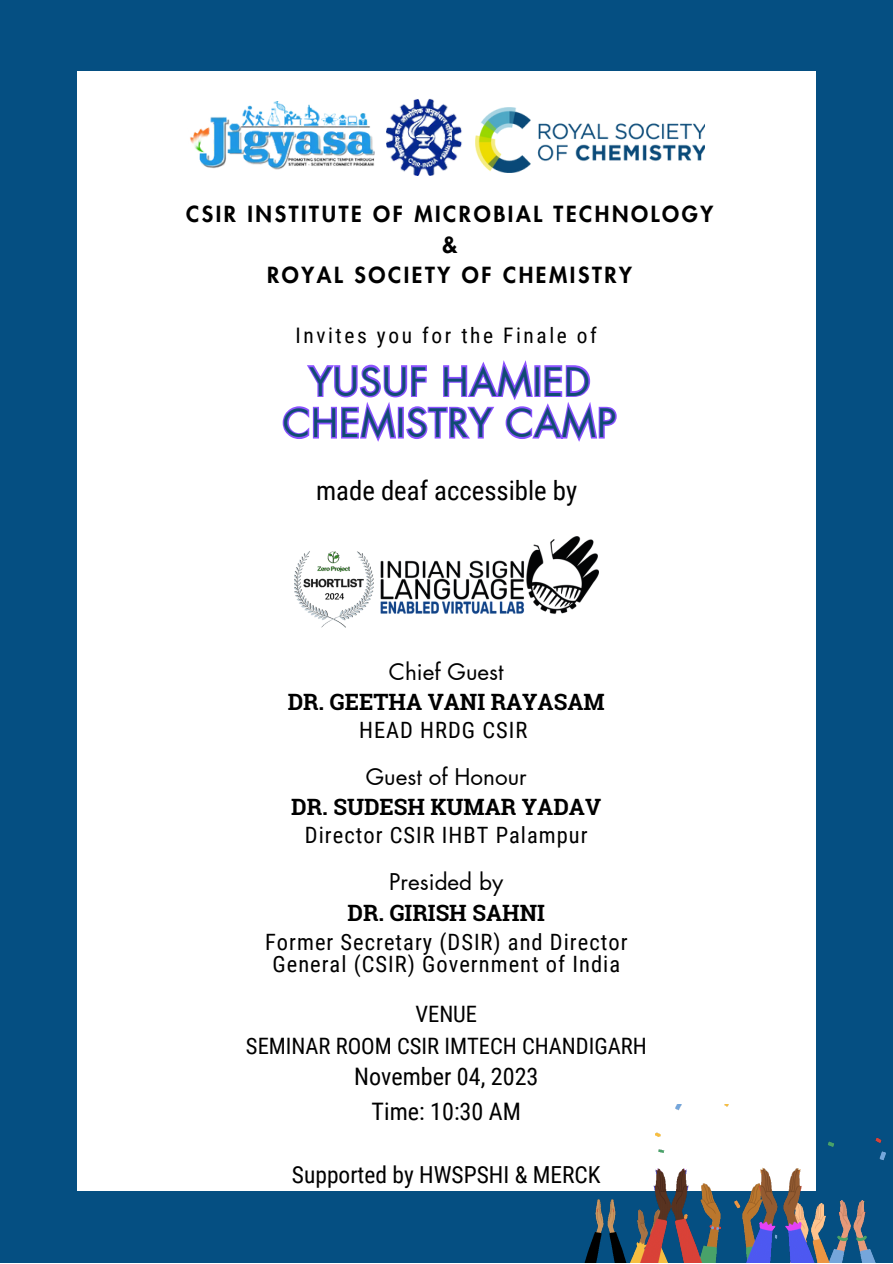
<style>
.page{position:relative;width:893px;height:1264px;background:#fff}
.page>*{position:absolute;margin:0;border:0;box-sizing:border-box;transform-origin:0 0}
.t1{font:38.25px/41.5px "Futura LT Pro";letter-spacing:.025em;color:#104c72;text-align:center}
.t2{font:26.7px "Roboto Condensed";color:#000}
.t3{font:24.15px "Roboto Condensed";color:#000}
.t4{font:23.4px "Roboto Condensed";color:#000}
.t5{font:22.65px "Roboto Condensed";color:#000}
.t6{font:22.5px/22.5px "Roboto Condensed";letter-spacing:.045em;color:#000;text-align:center}
.t7{font:700 22.5px "Roboto Slab";color:#000}
.t8{font:22.5px "Futura LT Pro";color:#000}
.t9{font:800 21.75px "Futura LT Pro";letter-spacing:.12em;color:#000}
.t10{font:21.45px "Roboto Condensed";letter-spacing:.12em;color:#000}
</style>
<div class="page">
<div style="left:0;top:0;width:892px;height:1262px;background:#054f82"></div>
<div style="left:77px;top:71px;width:738px;height:1119px;background:#fff"></div>
<img style="left:294px;top:551px;width:80px;height:77px">
<img style="left:380px;top:536px;width:218px;height:78px">
<img style="left:583px;top:1104px;width:303px;height:158px">
<img style="left:190px;top:101px;width:184px;height:69px">
<img style="left:387px;top:99px;width:75px;height:76px">
<img style="left:475px;top:108px;width:229px;height:65px">
<svg style="left:282px;top:360px;width:335px;height:82px"></svg>
<p class="t9" style="left:186px;top:204px;width:528px">CSIR INSTITUTE OF MICROBIAL TECHNOLOGY</p>
<p class="t9" style="left:442px;top:235px;width:17px">&amp;</p>
<p class="t9" style="left:267px;top:265px;width:366px">ROYAL SOCIETY OF CHEMISTRY</p>
<p class="t10" style="left:295px;top:323px;width:303px">Invites you for the Finale of</p>
<p class="t1" style="left:283px;top:362px;width:335px">YUSUF HAMIED<br>CHEMISTRY CAMP</p>
<p class="t2" style="left:316px;top:475px;width:262px">made deaf accessible by</p>
<p class="t8" style="left:389px;top:661px;width:116px">Chief Guest</p>
<p class="t7" style="left:288px;top:686px;width:318px">DR. GEETHA VANI RAYASAM</p>
<p class="t6" style="left:359px;top:719px;width:170px">HEAD HRDG CSIR</p>
<p class="t8" style="left:366px;top:766px;width:162px">Guest of Honour</p>
<p class="t7" style="left:291px;top:791px;width:311px">DR. SUDESH KUMAR YADAV</p>
<p class="t6" style="left:305px;top:824px;width:284px">Director CSIR IHBT Palampur</p>
<p class="t8" style="left:389px;top:871px;width:116px">Presided by</p>
<p class="t7" style="left:347px;top:896px;width:199px">DR. GIRISH SAHNI</p>
<p class="t6" style="left:265px;top:930px;width:364px">Former Secretary (DSIR) and Director<br>General (CSIR) Government of India</p>
<p class="t5" style="left:415px;top:1001px;width:63px">VENUE</p>
<p class="t5" style="left:246px;top:1032px;width:402px">SEMINAR ROOM CSIR IMTECH CHANDIGARH</p>
<p class="t3" style="left:354px;top:1062px;width:186px">November 04, 2023</p>
<p class="t3" style="left:371px;top:1097px;width:151px">Time: 10:30 AM</p>
<p class="t4" style="left:292px;top:1161px;width:310px">Supported by HWSPSHI &amp; MERCK</p>
</div>
